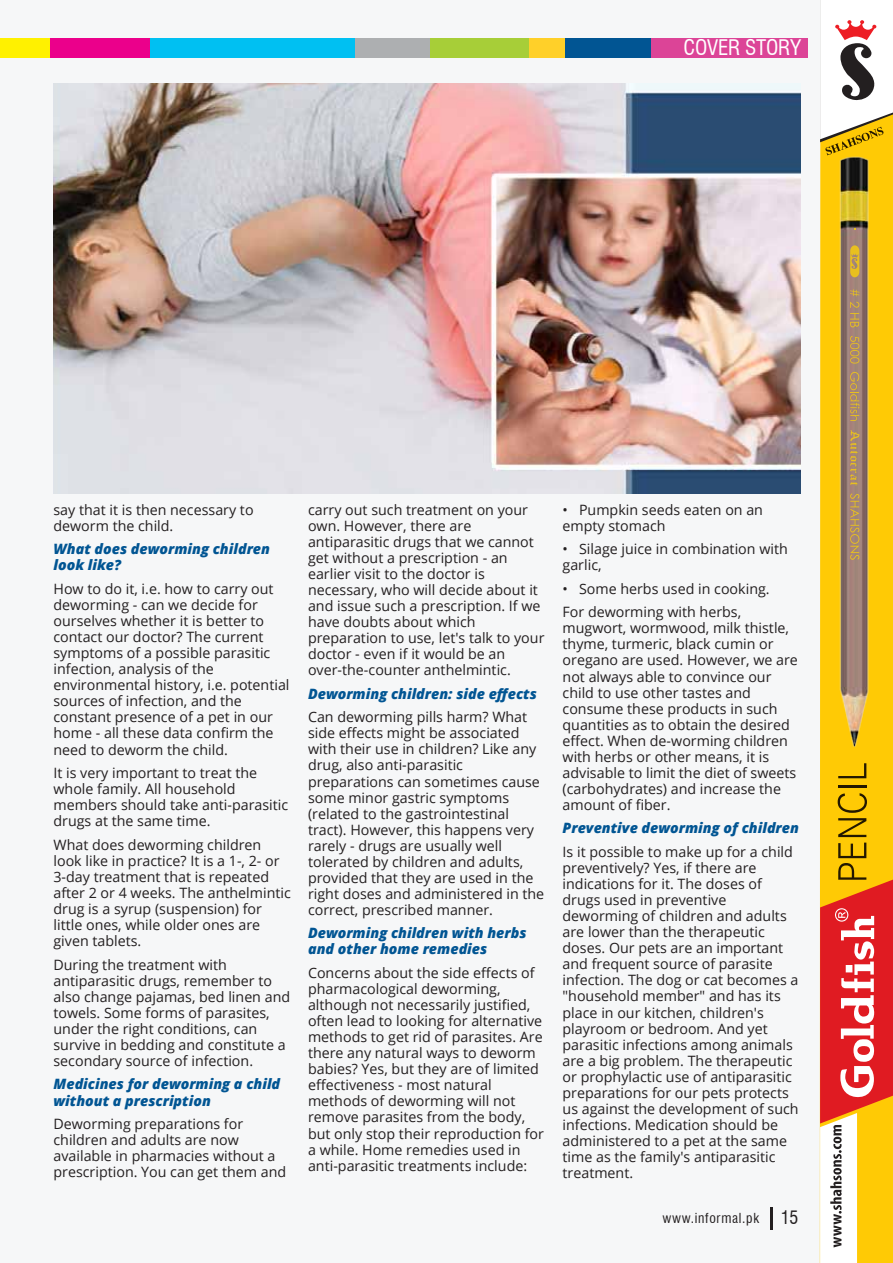
<style>
.page{position:relative;width:893px;height:1263px;background:#fff}
.page>*{position:absolute;margin:0;border:0;box-sizing:border-box;transform-origin:0 0}
.t1{font:condensed 21px "Swiss 721 BT";letter-spacing:-.01em;color:#fff}
.t2{font:14.25px/16px "Open Sans";color:#231f20}
.t3{font:italic 800 14.25px/16px "Open Sans";color:#015593}
.t4{font:condensed 13.5px "Swiss 721 BT";letter-spacing:.05em;color:#231f20}
.s1{font-size:18px}
</style>
<div class="page">
<div style="left:0;top:0;width:849px;height:1263px;background:#f6f7f8"></div>
<div style="left:46px;top:38px;width:105px;height:20px;background:#eb008b"></div>
<div style="left:0;top:38px;width:49px;height:20px;background:#fff100"></div>
<div style="left:528px;top:38px;width:65px;height:20px;background:#ffd029"></div>
<div style="left:430px;top:38px;width:98px;height:20px;background:#a7ce38"></div>
<div style="left:355px;top:38px;width:75px;height:20px;background:#adafb1"></div>
<div style="left:151px;top:38px;width:204px;height:20px;background:#00c0f2"></div>
<div style="left:565px;top:38px;width:127px;height:20px;background:#015593"></div>
<div style="left:651px;top:38px;width:156px;height:20px;background:#dc4497"></div>
<hr style="left:771px;top:1207px;width:2px;height:23px;background:#231f20">
<svg style="left:820px;top:155px;width:73px;height:688px;background:#feca0a"></svg>
<svg style="left:820px;top:0;width:73px;height:155px"></svg>
<svg style="left:838px;top:793px;width:29px;height:44px"></svg>
<hr style="left:838px;top:785px;width:28px;height:3px;background:#231f20">
<svg style="left:838px;top:763px;width:28px;height:15px"></svg>
<img style="left:836px;top:152px;width:37px;height:600px">
<svg style="left:850px;top:245px;width:9px;height:32px"></svg>
<svg style="left:850px;top:289px;width:9px;height:38px"></svg>
<svg style="left:850px;top:336px;width:9px;height:28px"></svg>
<svg style="left:850px;top:372px;width:9px;height:49px"></svg>
<svg style="left:850px;top:430px;width:10px;height:56px"></svg>
<svg style="left:850px;top:493px;width:9px;height:67px"></svg>
<svg style="left:820px;top:843px;width:73px;height:420px"></svg>
<img style="left:53px;top:83px;width:748px;height:410px">
<h1 class="t1" style="left:683px;top:35px;width:119px">COVER STORY</h1>
<p class="t2" style="left:53px;top:501px;width:202px">say that it is then necessary to deworm the child.</p>
<p class="t3" style="left:53px;top:541px;width:218px">What does deworming children look like?</p>
<p class="t2" style="left:53px;top:580px;width:238px">How to do it, i.e. how to carry out deworming - can we decide for ourselves whether it is better to contact our doctor? The current symptoms of a possible parasitic infection, analysis of the environmental history, i.e. potential sources of infection, and the constant presence of a pet in our home - all these data confirm the need to deworm the child.</p>
<p class="t2" style="left:53px;top:764px;width:236px">It is very important to treat the whole family. All household members should take anti-parasitic drugs at the same time.</p>
<p class="t2" style="left:53px;top:836px;width:239px">What does deworming children look like in practice? It is a 1-, 2- or<br>3-day treatment that is repeated after 2 or 4 weeks. The anthelmintic drug is a syrup (suspension) for little ones, while older ones are given tablets.</p>
<p class="t2" style="left:53px;top:956px;width:238px">During the treatment with antiparasitic drugs, remember to also change pajamas, bed linen and towels. Some forms of parasites, under the right conditions, can survive in bedding and constitute a secondary source of infection.</p>
<p class="t3" style="left:53px;top:1075px;width:228px">Medicines for deworming a child without a prescription</p>
<p class="t2" style="left:53px;top:1115px;width:234px">Deworming preparations for children and adults are now available in pharmacies without a prescription. You can get them and</p>
<p class="t2" style="left:308px;top:501px;width:238px">carry out such treatment on your own. However, there are antiparasitic drugs that we cannot get without a prescription - an earlier visit to the doctor is necessary, who will decide about it and issue such a prescription. If we have doubts about which preparation to use, let's talk to your doctor - even if it would be an over-the-counter anthelmintic.</p>
<p class="t3" style="left:308px;top:685px;width:230px">Deworming children: side effects</p>
<p class="t2" style="left:308px;top:709px;width:238px">Can deworming pills harm? What side effects might be associated with their use in children? Like any drug, also anti-parasitic preparations can sometimes cause some minor gastric symptoms (related to the gastrointestinal tract). However, this happens very rarely - drugs are usually well tolerated by children and adults, provided that they are used in the right doses and administered in the correct, prescribed manner.</p>
<p class="t3" style="left:308px;top:924px;width:220px">Deworming children with herbs and other home remedies</p>
<p class="t2" style="left:308px;top:964px;width:238px">Concerns about the side effects of pharmacological deworming, although not necessarily justified, often lead to looking for alternative methods to get rid of parasites. Are there any natural ways to deworm babies? Yes, but they are of limited effectiveness - most natural methods of deworming will not remove parasites from the body, but only stop their reproduction for a while. Home remedies used in anti-parasitic treatments include:</p>
<p class="t2" style="left:563px;top:501px;width:202px">• Pumpkin seeds eaten on an empty stomach</p>
<p class="t2" style="left:563px;top:541px;width:227px">• Silage juice in combination with garlic,</p>
<p class="t2" style="left:563px;top:576px;width:209px;line-height:23.5px">• Some herbs used in cooking.<br>For deworming with herbs,</p>
<p class="t2" style="left:563px;top:620px;width:237px">mugwort, wormwood, milk thistle, thyme, turmeric, black cumin or oregano are used. However, we are not always able to convince our child to use other tastes and consume these products in such quantities as to obtain the desired effect. When de-worming children with herbs or other means, it is advisable to limit the diet of sweets (carbohydrates) and increase the amount of fiber.</p>
<p class="t3" style="left:563px;top:820px;width:238px">Preventive deworming of children</p>
<p class="t2" style="left:563px;top:843px;width:238px">Is it possible to make up for a child preventively? Yes, if there are indications for it. The doses of drugs used in preventive deworming of children and adults are lower than the therapeutic doses. Our pets are an important and frequent source of parasite infection. The dog or cat becomes a "household member" and has its place in our kitchen, children's playroom or bedroom. And yet parasitic infections among animals are a big problem. The therapeutic or prophylactic use of antiparasitic preparations for our pets protects us against the development of such infections. Medication should be administered to a pet at the same time as the family's antiparasitic treatment.</p>
<p class="t4" style="left:663px;top:1210px;width:137px">www.informal.pk <span class="s1">15</span></p>
</div>
